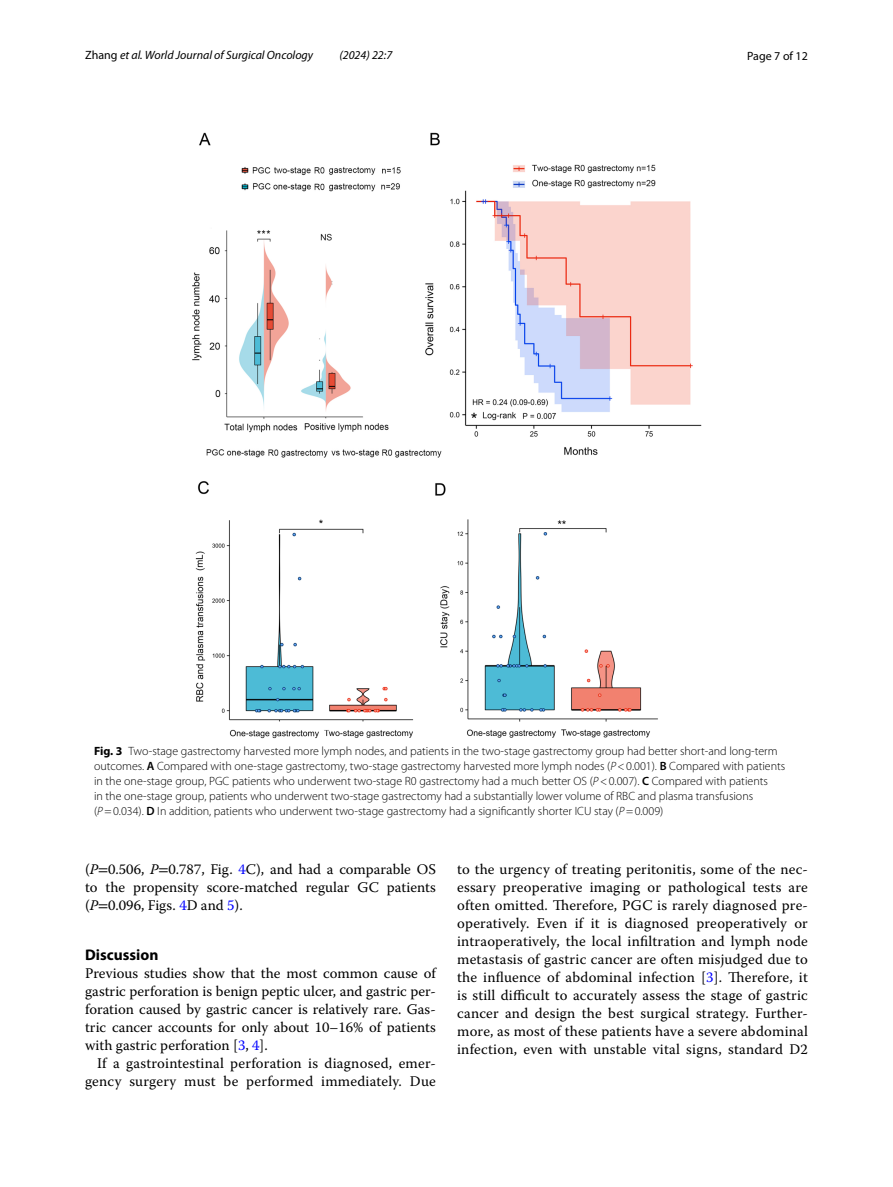
<style>
.page{position:relative;width:893px;height:1187px;background:#fff}
.page>*{position:absolute;margin:0;border:0;box-sizing:border-box;transform-origin:0 0}
.t1{font:700 15.45px "Myriad Pro";color:#000}
.t2{font:14.7px/18px "Warnock Pro";letter-spacing:.015em;color:#000;text-align:justify}
.t3{font:300 12px/15px "Myriad Pro";color:#000}
.t4{font:italic 12px "Myriad Pro";color:#000}
.t5{font:12px "Myriad Pro";color:#000}
.s1{font-style:normal}
.s2{font-weight:700}
.s3{font-weight:600}
.s4{font-style:italic}
.s5{font-family:"STIX"}
.s6{color:#00f}
</style>
<div class="page">
<img style="left:192px;top:133px;width:510px;height:606px">
<p class="t4" style="left:85px;top:48px;width:230px"><span class="s1">Zhang</span> et al. World Journal of Surgical Oncology</p>
<p class="t4" style="left:339px;top:48px;width:54px">(2024) 22:7</p>
<p class="t5" style="left:747px;top:48px;width:62px">Page 7 of 12</p>
<p class="t3" style="left:94px;top:743px;width:693px"><span class="s2">Fig. 3</span> Two-stage gastrectomy harvested more lymph nodes, and patients in the two-stage gastrectomy group had better short-and long-term outcomes. <span class="s3">A</span> Compared with one-stage gastrectomy, two-stage gastrectomy harvested more lymph nodes (<span class="s4">P</span>&lt;0.001). <span class="s3">B</span> Compared with patients in the one-stage group, PGC patients who underwent two-stage R0 gastrectomy had a much better OS (<span class="s4">P</span>&lt;0.007). <span class="s3">C</span> Compared with patients<br>in the one-stage group, patients who underwent two-stage gastrectomy had a substantially lower volume of RBC and plasma transfusions (<span class="s4">P</span>=0.034). <span class="s3">D</span> In addition, patients who underwent two-stage gastrectomy had a significantly shorter ICU stay (<span class="s4">P</span>=0.009)</p>
<p class="t2" style="left:85px;top:860px;width:352px">(<span class="s4">P</span><span class="s5">=</span>0.506, <span class="s4">P</span><span class="s5">=</span>0.787, Fig. <span class="s6">4</span>C), and had a comparable OS to the propensity score-matched regular GC patients (<span class="s4">P</span><span class="s5">=</span>0.096, Figs. <span class="s6">4</span>D and <span class="s6">5</span>).</p>
<p class="t1" style="left:85px;top:944px;width:75px">Discussion</p>
<p class="t2" style="left:85px;top:964px;width:352px">Previous studies show that the most common cause of gastric perforation is benign peptic ulcer, and gastric per&shy;foration caused by gastric cancer is relatively rare. Gas&shy;tric cancer accounts for only about 10–16% of patients with gastric perforation [<span class="s6">3</span>, <span class="s6">4</span>].</p>
<p class="t2" style="left:85px;top:1054px;width:352px;text-align:right">If a gastrointestinal perforation is diagnosed, emer&shy;gency surgery must be performed immediately. Due</p>
<p class="t2" style="left:457px;top:860px;width:352px">to the urgency of treating peritonitis, some of the nec&shy;essary preoperative imaging or pathological tests are often omitted. Therefore, PGC is rarely diagnosed pre&shy;operatively. Even if it is diagnosed preoperatively or intraoperatively, the local infiltration and lymph node metastasis of gastric cancer are often misjudged due to the influence of abdominal infection [<span class="s6">3</span>]. Therefore, it is still difficult to accurately assess the stage of gastric cancer and design the best surgical strategy. Further&shy;more, as most of these patients have a severe abdominal infection, even with unstable vital signs, standard D2</p>
</div>
